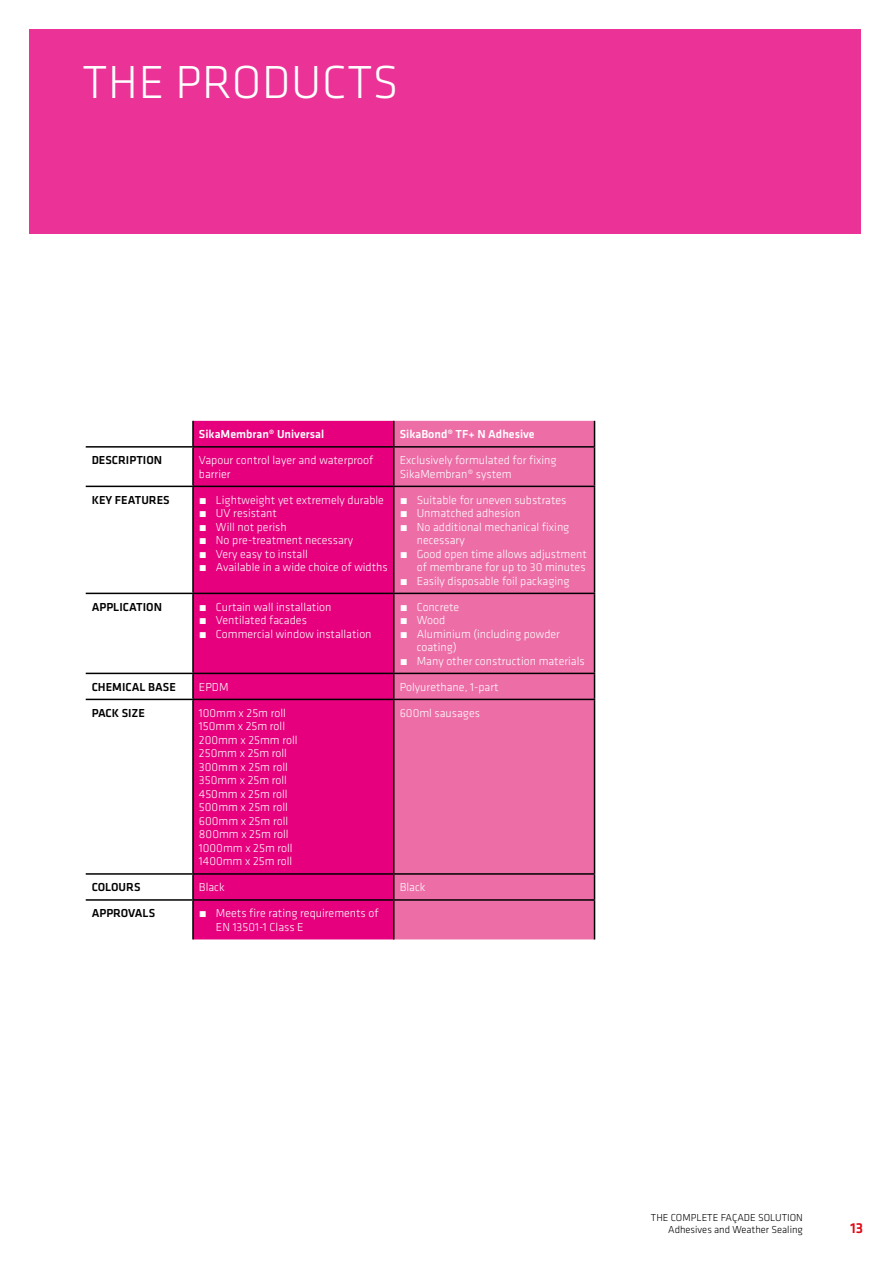
<style>
.page{position:relative;width:893px;height:1263px;background:#fff}
.page>*{position:absolute;margin:0;border:0;box-sizing:border-box;transform-origin:0 0}
.t1{font:300 48px "Klavika";letter-spacing:.015em;color:#fff}
.t2{font:500 15px "Klavika";color:#e30613}
.t3{font:300 12px/13.5px "Klavika";color:#fff}
.t4{font:500 12px "Klavika";color:#000}
.t5{font:500 12px "Klavika";color:#fff}
.t6{font:300 10.5px/12.6px "Klavika";color:#000;text-align:right}
</style>
<div class="page">
<div style="left:30px;top:30px;width:831px;height:204px;background:#eb3397"></div>
<div style="left:194px;top:421px;width:199px;height:518px;background:#e6007d"></div>
<svg style="left:394px;top:421px;width:200px;height:518px;background:#dc669b"></svg>
<hr style="left:192px;top:421px;width:2px;height:25px;background:#000">
<svg style="left:393px;top:421px;width:1px;height:25px"></svg>
<svg style="left:594px;top:421px;width:1px;height:25px"></svg>
<hr style="left:86px;top:446px;width:107px;height:2px;background:#000">
<hr style="left:193px;top:446px;width:201px;height:2px;background:#000">
<hr style="left:192px;top:448px;width:2px;height:38px;background:#000">
<hr style="left:394px;top:446px;width:201px;height:2px;background:#000">
<hr style="left:393px;top:448px;width:1px;height:38px;background:#000">
<hr style="left:594px;top:448px;width:1px;height:38px;background:#000">
<hr style="left:86px;top:486px;width:107px;height:1px;background:#000">
<hr style="left:193px;top:486px;width:201px;height:1px;background:#000">
<hr style="left:192px;top:487px;width:2px;height:106px;background:#000">
<hr style="left:394px;top:486px;width:201px;height:1px;background:#000">
<hr style="left:393px;top:487px;width:1px;height:106px;background:#000">
<hr style="left:594px;top:487px;width:1px;height:106px;background:#000">
<hr style="left:86px;top:593px;width:107px;height:1px;background:#000">
<hr style="left:193px;top:593px;width:201px;height:1px;background:#000">
<hr style="left:192px;top:594px;width:2px;height:79px;background:#000">
<hr style="left:394px;top:593px;width:201px;height:1px;background:#000">
<hr style="left:393px;top:594px;width:1px;height:79px;background:#000">
<hr style="left:594px;top:594px;width:1px;height:79px;background:#000">
<hr style="left:86px;top:673px;width:107px;height:1px;background:#000">
<hr style="left:193px;top:673px;width:201px;height:1px;background:#000">
<hr style="left:192px;top:674px;width:2px;height:25px;background:#000">
<hr style="left:394px;top:673px;width:201px;height:1px;background:#000">
<svg style="left:393px;top:674px;width:1px;height:25px"></svg>
<svg style="left:594px;top:674px;width:1px;height:25px"></svg>
<hr style="left:86px;top:699px;width:107px;height:1px;background:#000">
<hr style="left:193px;top:699px;width:201px;height:1px;background:#000">
<hr style="left:192px;top:700px;width:2px;height:173px;background:#000">
<hr style="left:394px;top:699px;width:201px;height:1px;background:#000">
<hr style="left:393px;top:700px;width:1px;height:173px;background:#000">
<hr style="left:594px;top:700px;width:1px;height:173px;background:#000">
<hr style="left:86px;top:873px;width:107px;height:2px;background:#000">
<hr style="left:193px;top:873px;width:201px;height:2px;background:#000">
<hr style="left:192px;top:875px;width:2px;height:24px;background:#000">
<hr style="left:394px;top:873px;width:201px;height:2px;background:#000">
<svg style="left:393px;top:875px;width:1px;height:24px"></svg>
<svg style="left:594px;top:875px;width:1px;height:24px"></svg>
<hr style="left:86px;top:899px;width:107px;height:2px;background:#000">
<hr style="left:193px;top:899px;width:201px;height:2px;background:#000">
<hr style="left:192px;top:901px;width:2px;height:38px;background:#000">
<hr style="left:394px;top:899px;width:201px;height:2px;background:#000">
<hr style="left:393px;top:901px;width:1px;height:38px;background:#000">
<hr style="left:594px;top:901px;width:1px;height:38px;background:#000">
<h1 class="t1" style="left:83px;top:53px;width:317px">THE PRODUCTS</h1>
<p class="t5" style="left:199px;top:426px;width:127px">SikaMembran® Universal</p>
<p class="t5" style="left:400px;top:426px;width:136px">SikaBond® TF+ N Adhesive</p>
<p class="t4" style="left:92px;top:452px;width:72px">DESCRIPTION</p>
<p class="t3" style="left:199px;top:453px;width:176px">Vapour control layer and waterproof barrier</p>
<p class="t3" style="left:400px;top:453px;width:158px">Exclusively formulated for fixing<br>SikaMembran® system</p>
<p class="t4" style="left:92px;top:492px;width:79px">KEY FEATURES</p>
<p class="t3" style="left:199px;top:493px;width:190px">́ Lightweight yet extremely durable ́ UV resistant<br>́ Will not perish<br>́ No pre-treatment necessary<br>́ Very easy to install<br>́ Available in a wide choice of widths</p>
<p class="t3" style="left:400px;top:493px;width:168px">́ Suitable for uneven substrates</p>
<p class="t3" style="left:400px;top:506px;width:122px">́ Unmatched adhesion</p>
<p class="t3" style="left:400px;top:520px;width:171px">́ No additional mechanical fixing</p>
<p class="t3" style="left:417px;top:533px;width:50px">necessary</p>
<p class="t3" style="left:400px;top:547px;width:189px">́ Good open time allows adjustment</p>
<p class="t3" style="left:417px;top:560px;width:170px">of membrane for up to 30 minutes</p>
<p class="t3" style="left:400px;top:574px;width:171px">́ Easily disposable foil packaging</p>
<p class="t4" style="left:92px;top:599px;width:72px">APPLICATION</p>
<p class="t3" style="left:199px;top:600px;width:174px">́ Curtain wall installation<br>́ Ventilated facades<br>́ Commercial window installation</p>
<p class="t3" style="left:400px;top:600px;width:61px">́ Concrete</p>
<p class="t3" style="left:400px;top:613px;width:47px">́ Wood</p>
<p class="t3" style="left:400px;top:627px;width:162px">́ Aluminium (including powder</p>
<p class="t3" style="left:417px;top:640px;width:41px">coating)</p>
<p class="t3" style="left:400px;top:654px;width:186px">́ Many other construction materials</p>
<p class="t4" style="left:92px;top:679px;width:86px">CHEMICAL BASE</p>
<p class="t3" style="left:199px;top:680px;width:31px">EPDM</p>
<p class="t3" style="left:400px;top:680px;width:100px">Polyurethane, 1-part</p>
<p class="t4" style="left:92px;top:705px;width:55px">PACK SIZE</p>
<p class="t3" style="left:199px;top:706px;width:100px">100mm x 25m roll<br>150mm x 25m roll<br>200mm x 25mm roll<br>250mm x 25m roll<br>300mm x 25m roll<br>350mm x 25m roll<br>450mm x 25m roll<br>500mm x 25m roll<br>600mm x 25m roll<br>800mm x 25m roll<br>1000mm x 25m roll<br>1400mm x 25m roll</p>
<p class="t3" style="left:400px;top:706px;width:82px">600ml sausages</p>
<p class="t4" style="left:92px;top:879px;width:50px">COLOURS</p>
<p class="t3" style="left:199px;top:880px;width:27px">Black</p>
<p class="t3" style="left:400px;top:880px;width:27px">Black</p>
<p class="t4" style="left:92px;top:905px;width:65px">APPROVALS</p>
<p class="t3" style="left:216px;top:906px;width:164px;text-indent:-17px">́ Meets fire rating requirements of<br>EN 13501-1 Class E</p>
<p class="t6" style="left:651px;top:1211px;width:154px">THE COMPLETE FAÇADE SOLUTION<br>Adhesives and Weather Sealing</p>
<p class="t2" style="left:850px;top:1218px;width:15px">13</p>
</div>
